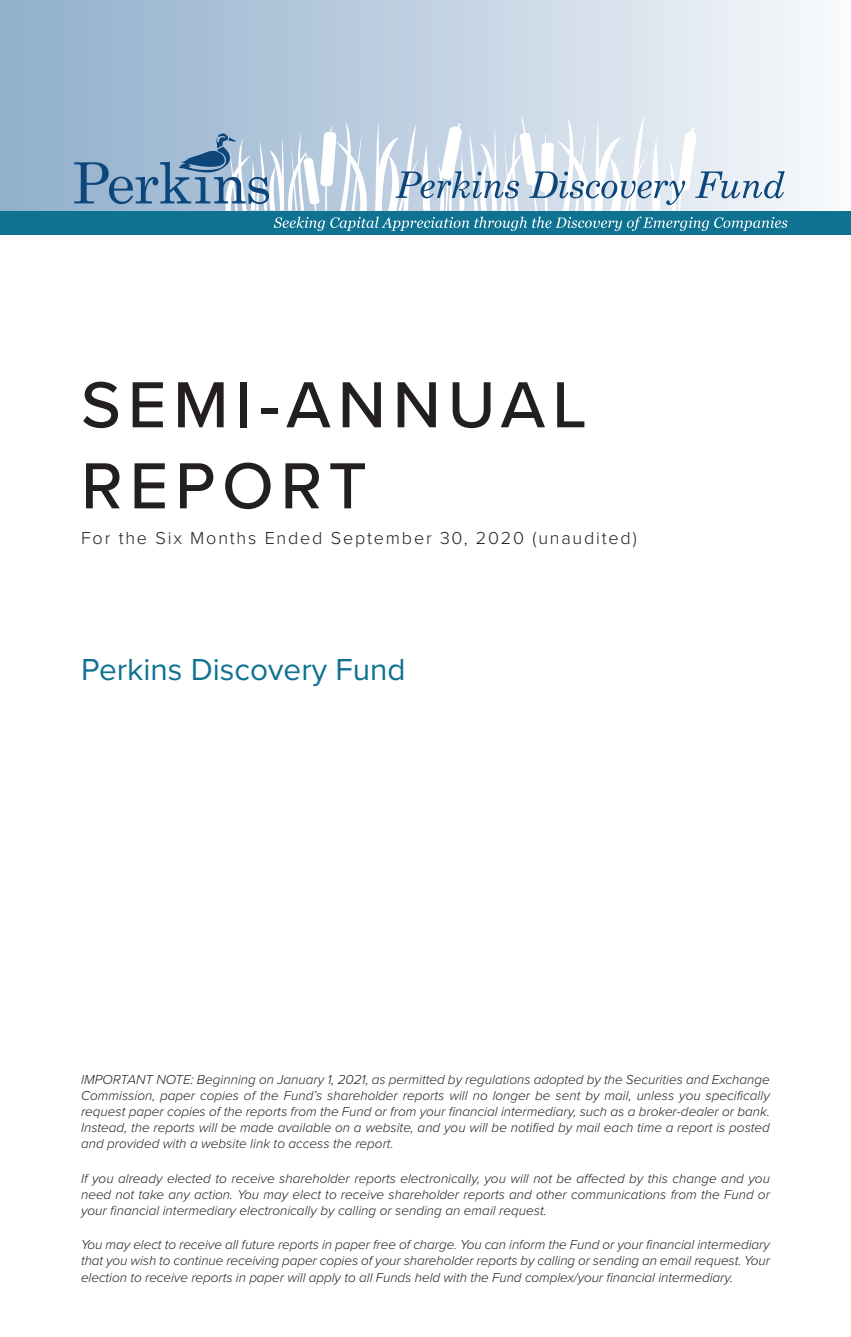
<style>
.page{position:relative;width:851px;height:1337px;background:#fff}
.page>*{position:absolute;margin:0;border:0;box-sizing:border-box;transform-origin:0 0}
.Front_Cover_Title{font:500 67.5px/81px "Proxima Nova";letter-spacing:.1em;color:#231f20}
.Body_Text{font:31.5px "Proxima Nova";color:#0f7291}
.Front_Cover_Date_Int{font:300 18px "Proxima Nova";letter-spacing:.1em;color:#231f20}
.Cover_Disclaimer{font:italic 300 13.5px/16.2px "Proxima Nova";color:#231f20;text-align:justify}
</style>
<div class="page">
<div style="left:0;top:0;width:850px;height:216px;background:linear-gradient(to right,#8eadcb,#f7f8fb)"></div>
<div style="left:0;top:211px;width:850px;height:23px;background:#0f7291"></div>
<svg style="left:74px;top:114px;width:713px;height:117px"></svg>
<p class="Front_Cover_Title" style="left:81px;top:362px;width:507px">SEMI-ANNUAL<br>REPORT</p>
<p class="Front_Cover_Date_Int" style="left:81px;top:525px;width:557px">For the Six Months Ended September 30, 2020 (unaudited)</p>
<p class="Body_Text" style="left:81px;top:646px;width:326px">Perkins Discovery Fund</p>
<p class="Cover_Disclaimer" style="left:81px;top:1070px;width:690px">IMPORTANT NOTE: Beginning on January 1, 2021, as permitted by regulations adopted by the Securities and Exchange Commission, paper copies of the Fund’s shareholder reports will no longer be sent by mail, unless you specifically request paper copies of the reports from the Fund or from your financial intermediary, such as a broker-dealer or bank.<br>Instead, the reports will be made available on a website, and you will be notified by mail each time a report is posted and provided with a website link to access the report.</p>
<p class="Cover_Disclaimer" style="left:81px;top:1169px;width:690px">If you already elected to receive shareholder reports electronically, you will not be affected by this change and you need not take any action. You may elect to receive shareholder reports and other communications from the Fund or your financial intermediary electronically by calling or sending an email request.</p>
<p class="Cover_Disclaimer" style="left:81px;top:1235px;width:690px">You may elect to receive all future reports in paper free of charge. You can inform the Fund or your financial intermediary that you wish to continue receiving paper copies of your shareholder reports by calling or sending an email request. Your election to receive reports in paper will apply to all Funds held with the Fund complex/your financial intermediary.</p>
</div>
